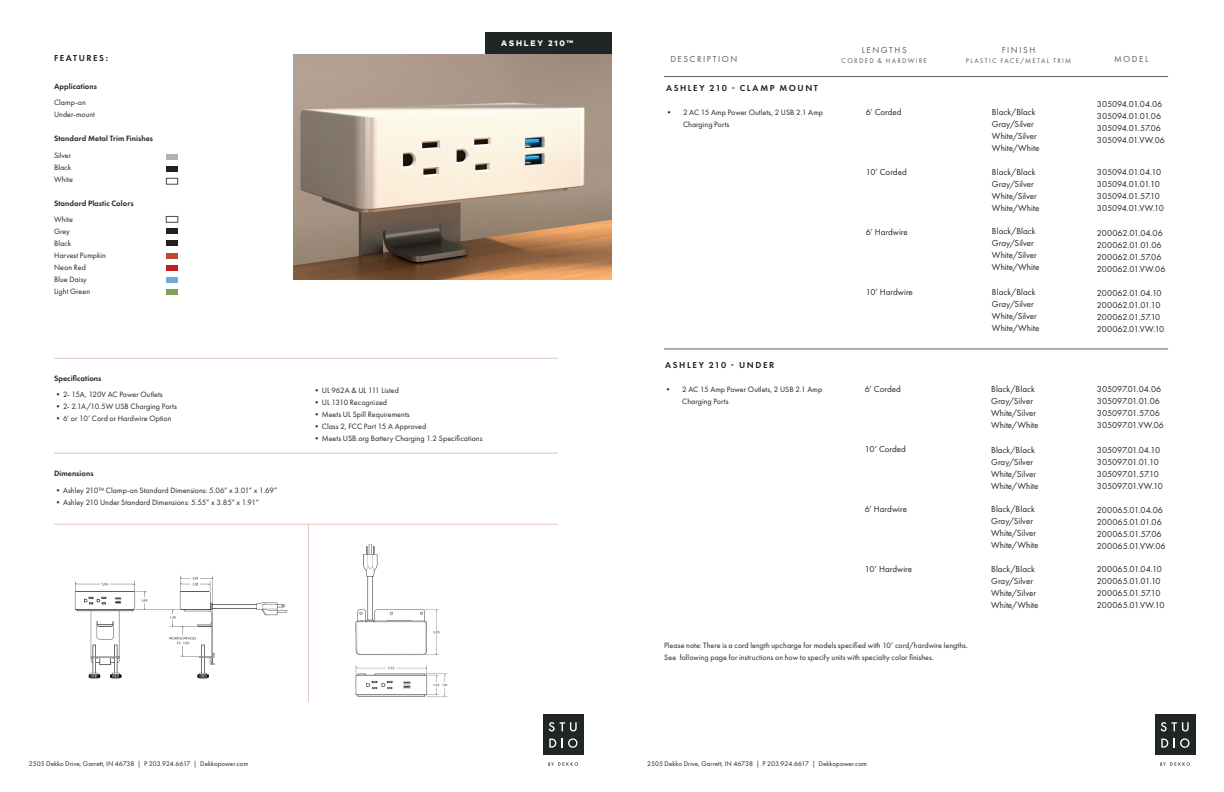
<style>
.page{position:relative;width:1224px;height:792px;background:#fff}
.page>*{position:absolute;margin:0;border:0;box-sizing:border-box;transform-origin:0 0}
.t1{font:9px/12px "Futura PT";color:#202525}
.t2{font:600 9px "Futura PT";letter-spacing:.175em;color:#202525}
.t3{font:9px "Futura PT";letter-spacing:.175em;color:#5a5a56}
.t4{font:8px/12px "Futura PT";letter-spacing:.005em;color:#202525}
.t5{font:600 8px "Futura PT";letter-spacing:.01em;color:#202525}
.t6{font:800 8px "Mark OT";letter-spacing:.22em;color:#fff}
.t7{font:7px "Futura PT";letter-spacing:.01em;color:#202525}
.t8{font:7px "Futura PT";letter-spacing:.18em;color:#5a5a56}
</style>
<div class="page">
<img style="left:294px;top:54px;width:318px;height:226px">
<div style="left:166px;top:154px;width:12px;height:6px;background:#b3b2b2"></div>
<div style="left:166px;top:228px;width:12px;height:6px;background:#231f20"></div>
<div style="left:166px;top:241px;width:12px;height:5px;background:#231f20"></div>
<svg style="left:166px;top:216px;width:12px;height:6px"></svg>
<svg style="left:166px;top:178px;width:12px;height:6px"></svg>
<div style="left:166px;top:253px;width:12px;height:5px;background:#c44827"></div>
<div style="left:166px;top:265px;width:12px;height:6px;background:#bf1f24"></div>
<div style="left:166px;top:166px;width:12px;height:6px;background:#231f20"></div>
<div style="left:166px;top:289px;width:12px;height:6px;background:#80a15d"></div>
<div style="left:166px;top:277px;width:12px;height:6px;background:#74a8d6"></div>
<hr style="left:54px;top:358px;width:504px;height:1px;background:#e0c5b9">
<hr style="left:54px;top:453px;width:504px;height:1px;background:#e0c5b9">
<hr style="left:54px;top:524px;width:504px;height:1px;background:#e0c5b9">
<div style="left:543px;top:715px;width:40px;height:40px;background:#202525"></div>
<svg style="left:549px;top:722px;width:28px;height:10px"></svg>
<svg style="left:549px;top:739px;width:7px;height:9px"></svg>
<svg style="left:562px;top:738px;width:16px;height:10px"></svg>
<svg style="left:548px;top:762px;width:30px;height:4px"></svg>
<hr style="left:308px;top:524px;width:1px;height:178px;background:#e0c5b9">
<img style="left:74px;top:575px;width:214px;height:105px">
<img style="left:355px;top:545px;width:93px;height:152px">
<div style="left:485px;top:32px;width:127px;height:22px;background:#202525"></div>
<hr style="left:664px;top:76px;width:504px;height:1px;background:#5a5a56">
<hr style="left:664px;top:349px;width:504px;height:1px;background:#5a5a56">
<div style="left:1155px;top:715px;width:40px;height:40px;background:#202525"></div>
<svg style="left:1161px;top:722px;width:28px;height:10px"></svg>
<svg style="left:1161px;top:739px;width:7px;height:9px"></svg>
<svg style="left:1174px;top:738px;width:16px;height:10px"></svg>
<svg style="left:1160px;top:762px;width:30px;height:4px"></svg>
<p class="t2" style="left:54px;top:52px;width:55px">FEATURES:</p>
<p class="t5" style="left:54px;top:81px;width:45px">Applications</p>
<p class="t4" style="left:54px;top:97px;width:43px">Clamp-on<br>Under-mount</p>
<p class="t5" style="left:54px;top:134px;width:101px">Standard Metal Trim Finishes</p>
<p class="t4" style="left:54px;top:149px;width:20px">Silver<br>Black<br>White</p>
<p class="t5" style="left:54px;top:198px;width:81px">Standard Plastic Colors</p>
<p class="t4" style="left:54px;top:214px;width:54px">White<br>Grey<br>Black<br>Harvest Pumpkin<br>Neon Red<br>Blue Daisy<br>Light Green</p>
<p class="t5" style="left:54px;top:373px;width:49px">Specifications</p>
<p class="t4" style="left:54px;top:389px;width:110px">•2- 15A, 120V AC Power Outlets</p>
<p class="t4" style="left:54px;top:401px;width:124px">•2- 2.1A/10.5W USB Charging Ports</p>
<p class="t4" style="left:54px;top:413px;width:119px">•6’ or 10’ Cord or Hardwire Option</p>
<p class="t5" style="left:54px;top:468px;width:41px">Dimensions</p>
<p class="t4" style="left:54px;top:484px;width:225px">•Ashley 210™ Clamp-on Standard Dimensions: 5.06” x 3.01” x 1.69”</p>
<p class="t4" style="left:54px;top:496px;width:207px">•Ashley 210 Under Standard Dimensions: 5.55” x 3.85” x 1.91”</p>
<p class="t6" style="left:501px;top:38px;width:74px">ASHLEY 210™</p>
<p class="t4" style="left:313px;top:384px;width:88px">•UL 962A &amp; UL 111 Listed</p>
<p class="t4" style="left:313px;top:396px;width:76px">•UL 1310 Recognized</p>
<p class="t4" style="left:313px;top:408px;width:98px">•Meets UL Spill Requirements</p>
<p class="t4" style="left:313px;top:420px;width:115px">•Class 2, FCC Part 15 A Approved</p>
<p class="t4" style="left:313px;top:432px;width:171px">•Meets USB.org Battery Charging 1.2 Specifications</p>
<p class="t3" style="left:1002px;top:44px;width:35px">FINISH</p>
<p class="t8" style="left:966px;top:56px;width:107px">PLASTIC FACE/METAL TRIM</p>
<p class="t3" style="left:862px;top:45px;width:46px">LENGTHS</p>
<p class="t8" style="left:842px;top:57px;width:87px">CORDED &amp; HARDWIRE</p>
<p class="t3" style="left:670px;top:53px;width:69px">DESCRIPTION</p>
<p class="t3" style="left:1114px;top:53px;width:36px">MODEL</p>
<p class="t2" style="left:666px;top:82px;width:153px">ASHLEY 210 - CLAMP MOUNT</p>
<p class="t4" style="left:683px;top:106px;width:142px;text-indent:-18px">• 2 AC 15 Amp Power Outlets, 2 USB 2.1 Amp<br>Charging Ports</p>
<p class="t1" style="left:866px;top:106px;width:37px">6’ Corded</p>
<p class="t1" style="left:866px;top:166px;width:43px">10’ Corded</p>
<p class="t1" style="left:992px;top:106px;width:49px">Black/Black<br>Gray/Silver<br>White/Silver<br>White/White</p>
<p class="t1" style="left:992px;top:166px;width:49px">Black/Black<br>Gray/Silver<br>White/Silver<br>White/White</p>
<p class="t1" style="left:1097px;top:98px;width:70px">305094.01.04.06<br>305094.01.01.06<br>305094.01.57.06<br>305094.01.VW.06</p>
<p class="t1" style="left:1097px;top:166px;width:68px">305094.01.04.10<br>305094.01.01.10<br>305094.01.57.10<br>305094.01.VW.10</p>
<p class="t1" style="left:866px;top:226px;width:44px">6’ Hardwire</p>
<p class="t1" style="left:866px;top:286px;width:49px">10’ Hardwire</p>
<p class="t1" style="left:992px;top:225px;width:49px">Black/Black<br>Gray/Silver<br>White/Silver<br>White/White</p>
<p class="t1" style="left:992px;top:286px;width:49px">Black/Black<br>Gray/Silver<br>White/Silver<br>White/White</p>
<p class="t1" style="left:1097px;top:227px;width:70px">200062.01.04.06<br>200062.01.01.06<br>200062.01.57.06<br>200062.01.VW.06</p>
<p class="t1" style="left:1097px;top:287px;width:69px">200062.01.04.10<br>200062.01.01.10<br>200062.01.57.10<br>200062.01.VW.10</p>
<p class="t2" style="left:665px;top:360px;width:111px">ASHLEY 210 - UNDER</p>
<p class="t4" style="left:682px;top:384px;width:142px;text-indent:-18px">• 2 AC 15 Amp Power Outlets, 2 USB 2.1 Amp<br>Charging Ports</p>
<p class="t1" style="left:865px;top:383px;width:37px">6’ Corded</p>
<p class="t1" style="left:991px;top:383px;width:49px">Black/Black<br>Gray/Silver<br>White/Silver<br>White/White</p>
<p class="t1" style="left:1097px;top:383px;width:69px">305097.01.04.06<br>305097.01.01.06<br>305097.01.57.06<br>305097.01.VW.06</p>
<p class="t1" style="left:865px;top:443px;width:43px">10’ Corded</p>
<p class="t1" style="left:991px;top:444px;width:49px">Black/Black<br>Gray/Silver<br>White/Silver<br>White/White</p>
<p class="t1" style="left:1097px;top:444px;width:67px">305097.01.04.10<br>305097.01.01.10<br>305097.01.57.10<br>305097.01.VW.10</p>
<p class="t1" style="left:865px;top:503px;width:44px">6’ Hardwire</p>
<p class="t1" style="left:865px;top:563px;width:49px">10’ Hardwire</p>
<p class="t1" style="left:991px;top:503px;width:49px">Black/Black<br>Gray/Silver<br>White/Silver<br>White/White</p>
<p class="t1" style="left:991px;top:563px;width:49px">Black/Black<br>Gray/Silver<br>White/Silver<br>White/White</p>
<p class="t1" style="left:1097px;top:504px;width:70px">200065.01.04.06<br>200065.01.01.06<br>200065.01.57.06<br>200065.01.VW.06</p>
<p class="t1" style="left:1097px;top:563px;width:69px">200065.01.04.10<br>200065.01.01.10<br>200065.01.57.10<br>200065.01.VW.10</p>
<p class="t4" style="left:664px;top:639px;width:305px">Please note: There is a cord length upcharge for models specified with 10’ cord/hardwire lengths.<br>See following page for instructions on how to specify units with specialty color finishes.</p>
<p class="t7" style="left:29px;top:759px;width:221px">2505 Dekko Drive, Garrett, IN 46738 | P 203.924.6617 | Dekkopower.com</p>
<p class="t7" style="left:647px;top:759px;width:221px">2505 Dekko Drive, Garrett, IN 46738 | P 203.924.6617 | Dekkopower.com</p>
</div>
